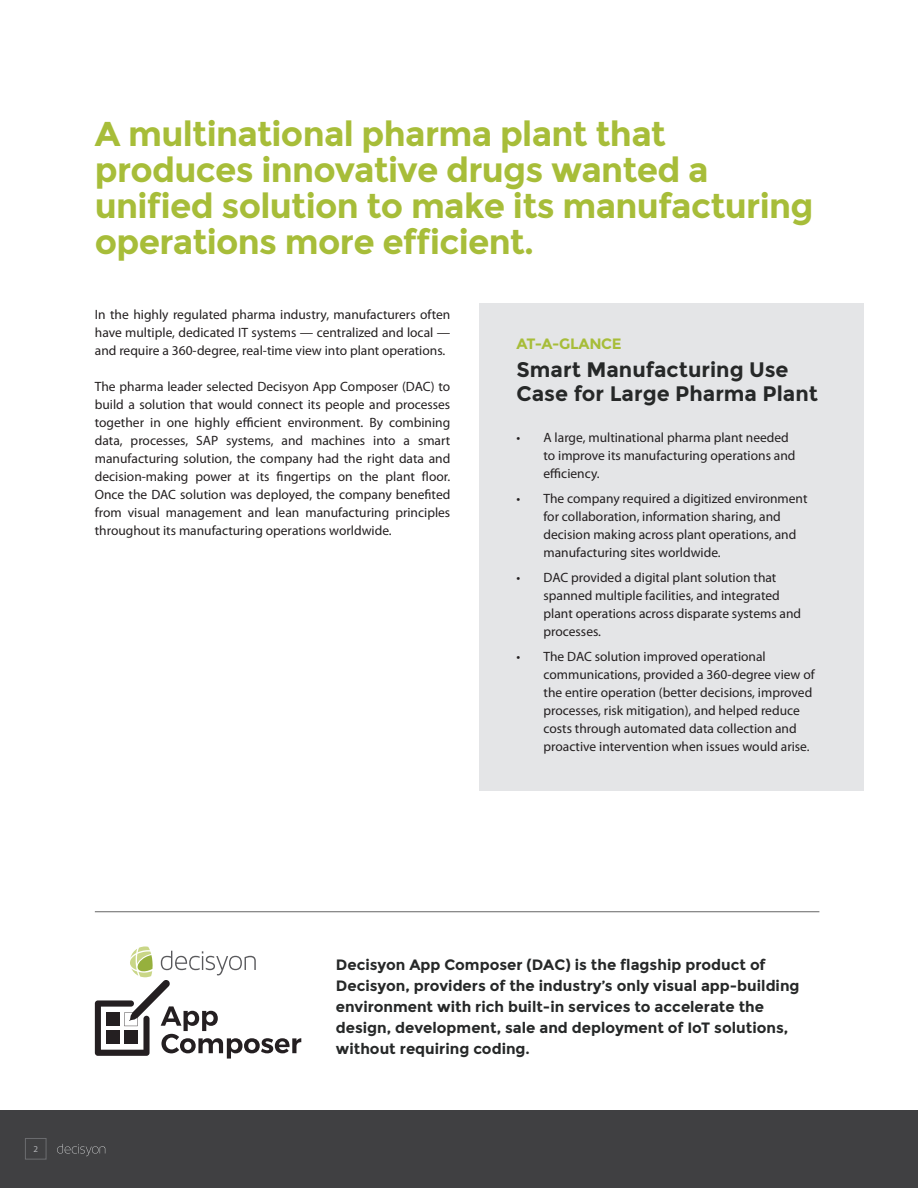
<style>
.page{position:relative;width:918px;height:1188px;background:#fff}
.page>*{position:absolute;margin:0;border:0;box-sizing:border-box;transform-origin:0 0}
.t1{font:700 34.5px/36px "Montserrat";letter-spacing:-.02em;color:#a7bd39}
.t2{font:700 21px/24px "Montserrat";color:#262828}
.body{font:700 15px/21px "Montserrat";color:#262828}
.t3{font:700 15px "Montserrat";letter-spacing:-.02em;color:#a7bd39}
.t4{font:13.5px/18px "Myriad Pro";color:#231f20}
.Page_Number{font:9px "Myriad Pro";color:#b2b3b7}
</style>
<div class="page">
<div style="left:0;top:1110px;width:918px;height:78px;background:#404042"></div>
<div style="left:25px;top:1138px;width:21px;height:22px;border:1px solid #6c6d70"></div>
<svg style="left:57px;top:1144px;width:48px;height:12px"></svg>
<div style="left:480px;top:303px;width:384px;height:488px;background:#e4e5e7"></div>
<hr style="left:95px;top:911px;width:724px;height:1px;background:#666">
<svg style="left:95px;top:946px;width:206px;height:113px"></svg>
<p class="t1" style="left:95px;top:116px;width:720px">A multinational pharma plant that produces innovative drugs wanted a unified solution to make its manufacturing operations more efficient.</p>
<p class="t4" style="left:95px;top:305px;width:357px;text-align:justify">In the highly regulated pharma industry, manufacturers often have multiple, dedicated IT systems — centralized and local — and require a 360-degree, real-time view into plant operations.</p>
<p class="t4" style="left:95px;top:377px;width:357px;text-align:justify">The pharma leader selected Decisyon App Composer (DAC) to build a solution that would connect its people and processes together in one highly efficient environment. By combining data, processes, SAP systems, and machines into a smart manufacturing solution, the company had the right data and decision-making power at its fingertips on the plant floor.<br>Once the DAC solution was deployed, the company benefited from visual management and lean manufacturing principles throughout its manufacturing operations worldwide.</p>
<p class="t3" style="left:517px;top:335px;width:107px">AT-A-GLANCE</p>
<p class="t2" style="left:517px;top:358px;width:303px">Smart Manufacturing Use<br>Case for Large Pharma Plant</p>
<p class="t4" style="left:544px;top:429px;width:253px;text-indent:-27px">• A large, multinational pharma plant needed to improve its manufacturing operations and efficiency.</p>
<p class="t4" style="left:544px;top:489px;width:266px;text-indent:-27px">• The company required a digitized environment for collaboration, information sharing, and decision making across plant operations, and manufacturing sites worldwide.</p>
<p class="t4" style="left:544px;top:568px;width:259px;text-indent:-27px">• DAC provided a digital plant solution that spanned multiple facilities, and integrated plant operations across disparate systems and processes.</p>
<p class="t4" style="left:544px;top:647px;width:273px;text-indent:-27px">• The DAC solution improved operational communications, provided a 360-degree view of the entire operation (better decisions, improved processes, risk mitigation), and helped reduce costs through automated data collection and proactive intervention when issues would arise.</p>
<p class="Page_Number" style="left:33px;top:1144px;width:6px">2</p>
<p class="body" style="left:336px;top:954px;width:465px">Decisyon App Composer (DAC) is the flagship product of Decisyon, providers of the industry’s only visual app-building environment with rich built-in services to accelerate the design, development, sale and deployment of IoT solutions, without requiring coding.</p>
</div>
